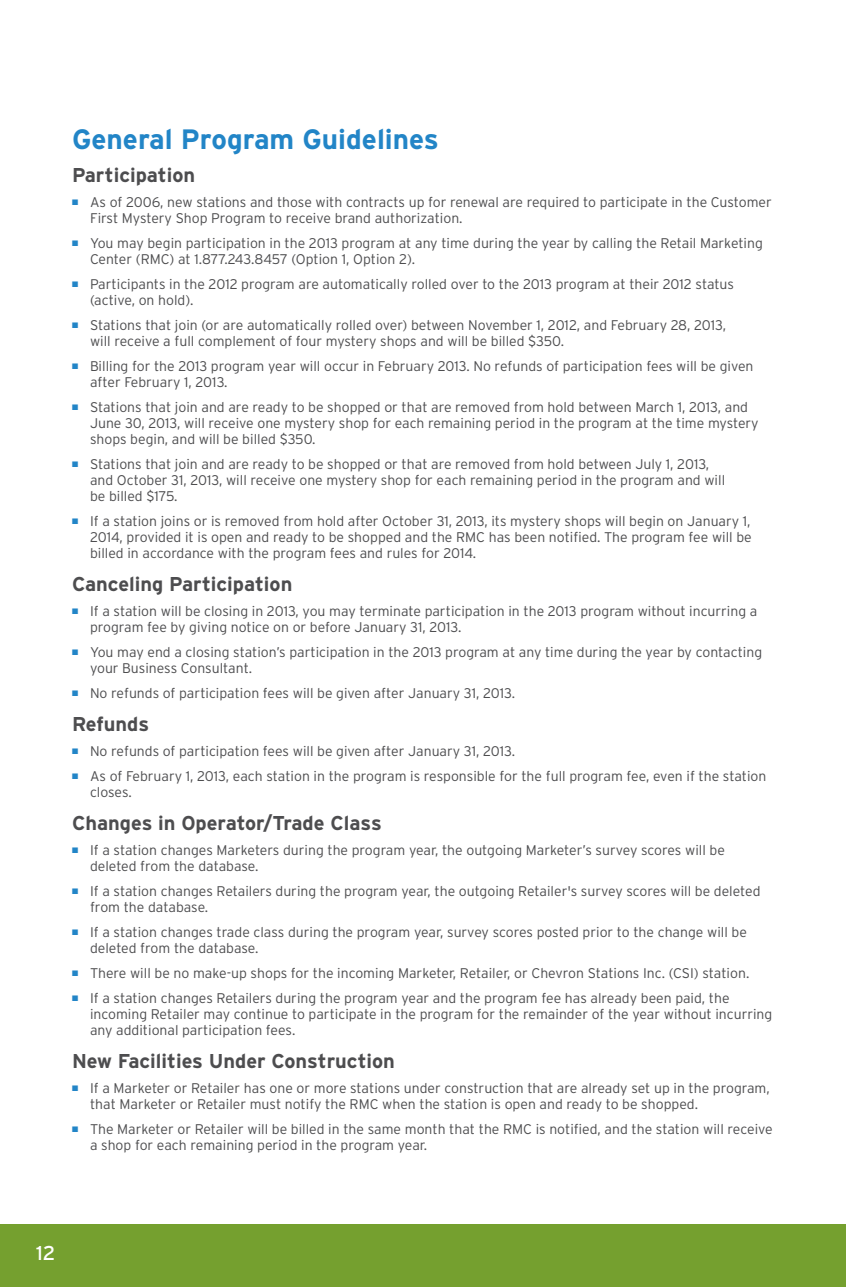
<style>
.page{position:relative;width:846px;height:1287px;background:#fff}
.page>*{position:absolute;margin:0;border:0;box-sizing:border-box;transform-origin:0 0}
.t1{font:700 28px "Interstate";color:#2285c7}
.t2{font:700 20px "Interstate";color:#4d4d4f}
.t3{font:20px "Interstate";color:#fff}
.t4{font:300 14px/16px "Interstate";color:#4d4d4f}
.s1{color:#2285c7}
</style>
<div class="page">
<div style="left:0;top:1224px;width:846px;height:63px;background:#75a02f"></div>
<hr style="left:845px;top:1224px;width:1px;height:63px;background:#007299">
<h1 class="t1" style="left:72px;top:123px;width:368px">General Program Guidelines</h1>
<h2 class="t2" style="left:72px;top:163px;width:125px">Participation</h2>
<p class="t4" style="left:90px;top:194px;width:683px;text-indent:-18px"><span class="s1">■</span> As of 2006, new stations and those with contracts up for renewal are required to participate in the Customer<br>First Mystery Shop Program to receive brand authorization.</p>
<p class="t4" style="left:90px;top:235px;width:674px;text-indent:-18px"><span class="s1">■</span> You may begin participation in the 2013 program at any time during the year by calling the Retail Marketing<br>Center (RMC) at 1.877.243.8457 (Option 1, Option 2).</p>
<p class="t4" style="left:90px;top:276px;width:646px;text-indent:-18px"><span class="s1">■</span> Participants in the 2012 program are automatically rolled over to the 2013 program at their 2012 status (active, on hold).</p>
<p class="t4" style="left:90px;top:317px;width:638px;text-indent:-18px"><span class="s1">■</span> Stations that join (or are automatically rolled over) between November 1, 2012, and February 28, 2013, will receive a full complement of four mystery shops and will be billed $350.</p>
<p class="t4" style="left:90px;top:358px;width:665px;text-indent:-18px"><span class="s1">■</span> Billing for the 2013 program year will occur in February 2013. No refunds of participation fees will be given after February 1, 2013.</p>
<p class="t4" style="left:90px;top:399px;width:670px;text-indent:-18px"><span class="s1">■</span> Stations that join and are ready to be shopped or that are removed from hold between March 1, 2013, and<br>June 30, 2013, will receive one mystery shop for each remaining period in the program at the time mystery shops begin, and will be billed $350.</p>
<p class="t4" style="left:90px;top:456px;width:637px;text-indent:-18px"><span class="s1">■</span> Stations that join and are ready to be shopped or that are removed from hold between July 1, 2013, and October 31, 2013, will receive one mystery shop for each remaining period in the program and will be billed $175.</p>
<p class="t4" style="left:90px;top:513px;width:663px;text-align:justify;text-indent:-18px"><span class="s1">■</span> If a station joins or is removed from hold after October 31, 2013, its mystery shops will begin on January 1, 2014, provided it is open and ready to be shopped and the RMC has been notified. The program fee will be billed in accordance with the program fees and rules for 2014.</p>
<h2 class="t2" style="left:72px;top:572px;width:222px">Canceling Participation</h2>
<p class="t4" style="left:90px;top:603px;width:669px;text-indent:-18px"><span class="s1">■</span> If a station will be closing in 2013, you may terminate participation in the 2013 program without incurring a program fee by giving notice on or before January 31, 2013.</p>
<p class="t4" style="left:90px;top:644px;width:674px;text-indent:-18px"><span class="s1">■</span> You may end a closing station’s participation in the 2013 program at any time during the year by contacting your Business Consultant.</p>
<p class="t4" style="left:72px;top:685px;width:445px"><span class="s1">■</span> No refunds of participation fees will be given after January 31, 2013.</p>
<h2 class="t2" style="left:72px;top:712px;width:79px">Refunds</h2>
<p class="t4" style="left:72px;top:743px;width:445px"><span class="s1">■</span> No refunds of participation fees will be given after January 31, 2013.</p>
<p class="t4" style="left:90px;top:768px;width:678px;text-indent:-18px"><span class="s1">■</span> As of February 1, 2013, each station in the program is responsible for the full program fee, even if the station closes.</p>
<h2 class="t2" style="left:72px;top:811px;width:311px">Changes in Operator/Trade Class</h2>
<p class="t4" style="left:90px;top:842px;width:636px;text-indent:-18px"><span class="s1">■</span> If a station changes Marketers during the program year, the outgoing Marketer’s survey scores will be deleted from the database.</p>
<p class="t4" style="left:90px;top:883px;width:672px;text-indent:-18px"><span class="s1">■</span> If a station changes Retailers during the program year, the outgoing Retailer's survey scores will be deleted from the database.</p>
<p class="t4" style="left:90px;top:924px;width:658px;text-indent:-18px"><span class="s1">■</span> If a station changes trade class during the program year, survey scores posted prior to the change will be deleted from the database.</p>
<p class="t4" style="left:72px;top:965px;width:679px"><span class="s1">■</span> There will be no make-up shops for the incoming Marketer, Retailer, or Chevron Stations Inc. (CSI) station.</p>
<p class="t4" style="left:90px;top:990px;width:684px;text-indent:-18px"><span class="s1">■</span> If a station changes Retailers during the program year and the program fee has already been paid, the incoming Retailer may continue to participate in the program for the remainder of the year without incurring any additional participation fees.</p>
<h2 class="t2" style="left:72px;top:1049px;width:324px">New Facilities Under Construction</h2>
<p class="t4" style="left:90px;top:1080px;width:681px;text-indent:-18px"><span class="s1">■</span> If a Marketer or Retailer has one or more stations under construction that are already set up in the program, that Marketer or Retailer must notify the RMC when the station is open and ready to be shopped.</p>
<p class="t4" style="left:90px;top:1121px;width:684px;text-indent:-18px"><span class="s1">■</span> The Marketer or Retailer will be billed in the same month that the RMC is notified, and the station will receive a shop for each remaining period in the program year.</p>
<h2 class="t3" style="left:36px;top:1242px;width:21px">12</h2>
</div>
